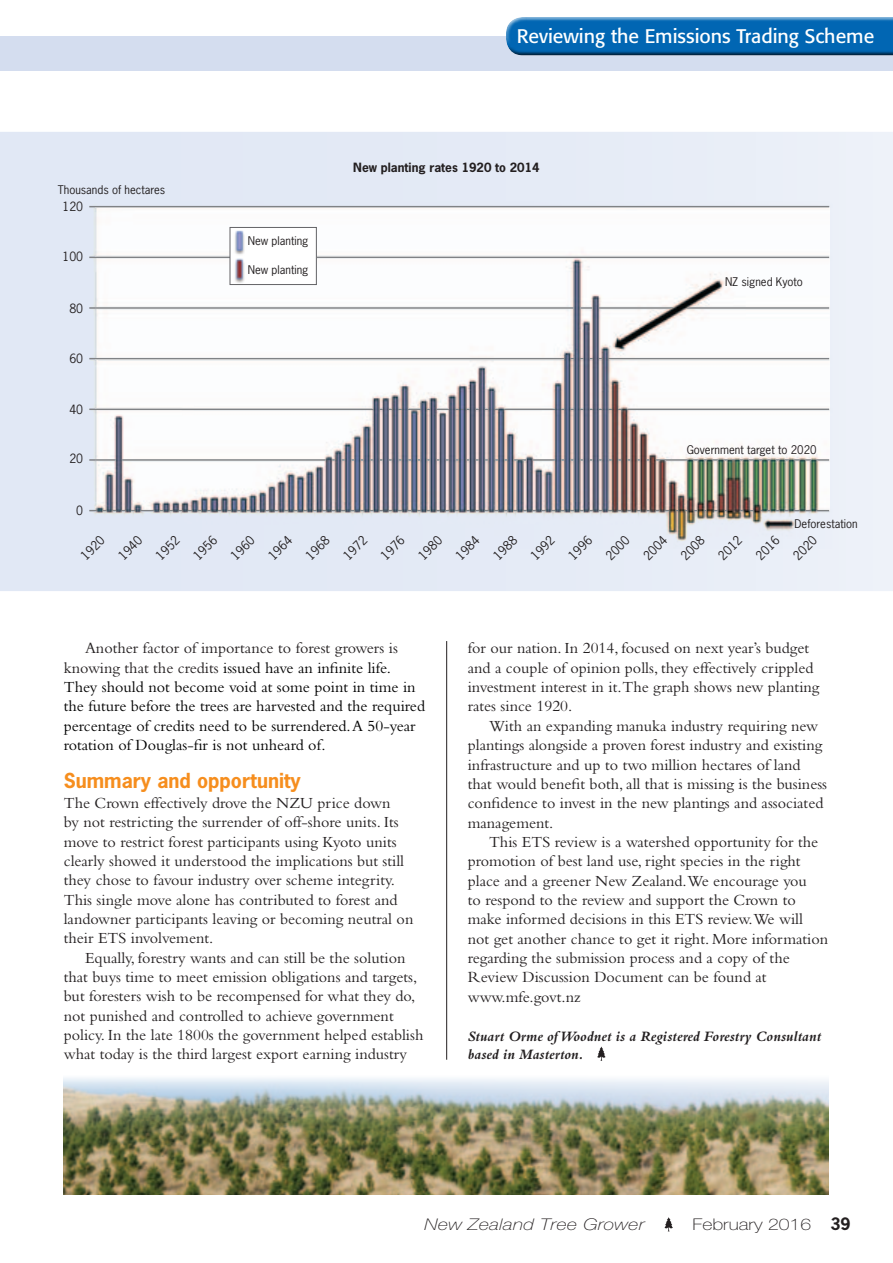
<style>
.page{position:relative;width:893px;height:1263px;background:#fff}
.page>*{position:absolute;margin:0;border:0;box-sizing:border-box;transform-origin:0 0}
.t1{font:19.5px "Formata";color:#fff}
.Subhead{font:700 19.5px "News Gothic";color:#f68e1e}
.Body_copy{font:16.2px/19.4px "Bembo";color:#231f20}
.Body_first{font:16.2px/19.4px "Bembo";color:#231f20}
.Body_copy-2{font:16.2px/19.4px "Bembo";color:#000}
.t2{font:italic 100 16.2px "Helvetica Neue";letter-spacing:.02em;color:#231f20;scale:1.2 1}
.t3{font:100 16.2px "Helvetica Neue";color:#231f20;scale:1.2 1}
.By_lines{font:italic 700 15px/18px "Bembo";color:#231f20}
.t4{font:12px "News Gothic";color:#231f20}
.t5{font:700 12px "News Gothic";color:#231f20}
.t6{font:11.25px "News Gothic";color:#231f20}
.s1{color:#231f20}
.s2{font-family:"News Gothic";font-weight:700}
</style>
<div class="page">
<img style="left:64px;top:1078px;width:765px;height:117px">
<svg style="left:0;top:132px;width:893px;height:459px;fill:#e3e9f5"></svg>
<svg style="left:597px;top:1046px;width:8px;height:15px"></svg>
<hr style="left:446px;top:641px;width:1px;height:419px;background:#231f20">
<img style="left:88px;top:202px;width:745px;height:346px">
<img style="left:232px;top:229px;width:83px;height:54px">
<div style="left:230px;top:227px;width:87px;height:58px;border:1px solid #636366"></div>
<div style="left:0;top:36px;width:893px;height:34px;background:#d4ddef"></div>
<div style="left:504px;top:15px;width:389px;height:35px;background:#fff;opacity:.75"></div>
<div style="left:505px;top:21px;width:388px;height:37px;background:#231f20;opacity:.75"></div>
<svg style="left:665px;top:1217px;width:8px;height:14px"></svg>
<p class="t1" style="left:517px;top:24px;width:359px">Reviewing the Emissions Trading Scheme</p>
<p class="t6" style="left:58px;top:183px;width:109px">Thousands of hectares</p>
<p class="t4" style="left:62px;top:199px;width:22px">120</p>
<p class="t4" style="left:62px;top:249px;width:22px">100</p>
<p class="t4" style="left:69px;top:301px;width:15px">80</p>
<p class="t4" style="left:69px;top:350px;width:15px">60</p>
<p class="t4" style="left:69px;top:401px;width:15px">40</p>
<p class="t4" style="left:69px;top:451px;width:15px">20</p>
<p class="t6" style="left:248px;top:234px;width:62px">New planting</p>
<p class="t6" style="left:248px;top:262px;width:62px">New planting</p>
<p class="t5" style="left:353px;top:160px;width:188px">New planting rates 1920 to 2014</p>
<p class="t6" style="left:725px;top:274px;width:79px">NZ signed Kyoto</p>
<p class="t6" style="left:687px;top:442px;width:131px">Government target to 2020</p>
<p class="t4" style="left:76px;top:503px;width:8px">0</p>
<p class="t4" style="left:78px;top:552px;width:29px;rotate:-45deg">1920</p>
<p class="t4" style="left:115px;top:552px;width:29px;rotate:-45deg">1940</p>
<p class="t4" style="left:153px;top:552px;width:29px;rotate:-45deg">1952</p>
<p class="t4" style="left:190px;top:552px;width:29px;rotate:-45deg">1956</p>
<p class="t4" style="left:228px;top:552px;width:29px;rotate:-45deg">1960</p>
<p class="t4" style="left:265px;top:552px;width:29px;rotate:-45deg">1964</p>
<p class="t4" style="left:303px;top:552px;width:29px;rotate:-45deg">1968</p>
<p class="t4" style="left:340px;top:552px;width:29px;rotate:-45deg">1972</p>
<p class="t4" style="left:378px;top:552px;width:29px;rotate:-45deg">1976</p>
<p class="t4" style="left:415px;top:552px;width:29px;rotate:-45deg">1980</p>
<p class="t4" style="left:453px;top:552px;width:29px;rotate:-45deg">1984</p>
<p class="t4" style="left:490px;top:552px;width:29px;rotate:-45deg">1988</p>
<p class="t4" style="left:527px;top:552px;width:29px;rotate:-45deg">1992</p>
<p class="t4" style="left:565px;top:552px;width:29px;rotate:-45deg">1996</p>
<p class="t4" style="left:602px;top:552px;width:29px;rotate:-45deg">2000</p>
<p class="t4" style="left:640px;top:552px;width:29px;rotate:-45deg">2004</p>
<p class="t4" style="left:677px;top:552px;width:29px;rotate:-45deg">2008</p>
<p class="t4" style="left:715px;top:552px;width:29px;rotate:-45deg">2012</p>
<p class="t4" style="left:752px;top:552px;width:29px;rotate:-45deg">2016</p>
<p class="t4" style="left:790px;top:552px;width:29px;rotate:-45deg">2020</p>
<p class="t6" style="left:794px;top:516px;width:65px">Deforestation</p>
<p class="Body_copy-2" style="left:64px;top:638px;width:363px;text-indent:21px"><span class="s1">Another factor of importance to forest growers is knowing that the credits</span> issued have an infinite life.<br>They should not become void at some point in time in the future before the trees are harvested and the required percentage of credits need to be surrendered. A 50-year rotation of Douglas-fir is not unheard of.</p>
<p class="Subhead" style="left:64px;top:768px;width:239px">Summary and opportunity</p>
<p class="Body_first" style="left:64px;top:793px;width:351px">The Crown effectively drove the NZU price down<br>by not restricting the surrender of off-shore units. Its move to restrict forest participants using Kyoto units clearly showed it understood the implications but still they chose to favour industry over scheme integrity.<br>This single move alone has contributed to forest and landowner participants leaving or becoming neutral on their ETS involvement.</p>
<p class="Body_copy" style="left:64px;top:947px;width:361px;text-indent:21px">Equally, forestry wants and can still be the solution that buys time to meet emission obligations and targets, but foresters wish to be recompensed for what they do, not punished and controlled to achieve government policy. In the late 1800s the government helped establish what today is the third largest export earning industry</p>
<p class="Body_copy" style="left:468px;top:638px;width:353px">for our nation. In 2014, focused on next year’s budget and a couple of opinion polls, they effectively crippled investment interest in it.The graph shows new planting rates since 1920.</p>
<p class="Body_copy" style="left:468px;top:716px;width:361px;text-indent:21px">With an expanding manuka industry requiring new plantings alongside a proven forest industry and existing infrastructure and up to two million hectares of land that would benefit both, all that is missing is the business confidence to invest in the new plantings and associated management.</p>
<p class="Body_copy" style="left:468px;top:832px;width:362px;text-indent:21px">This ETS review is a watershed opportunity for the promotion of best land use, right species in the right place and a greener New Zealand.We encourage you<br>to respond to the review and support the Crown to make informed decisions in this ETS review.We will not get another chance to get it right. More information regarding the submission process and a copy of the Review Discussion Document can be found at www.mfe.govt.nz</p>
<p class="By_lines" style="left:468px;top:1027px;width:355px">Stuart Orme of Woodnet is a Registered Forestry Consultant based in Masterton.</p>
<p class="t2" style="left:424px;top:1214px;width:185px">New Zealand Tree Grower</p>
<p class="t3" style="left:692px;top:1214px;width:133px">February 2016 <span class="s2">39</span></p>
</div>
